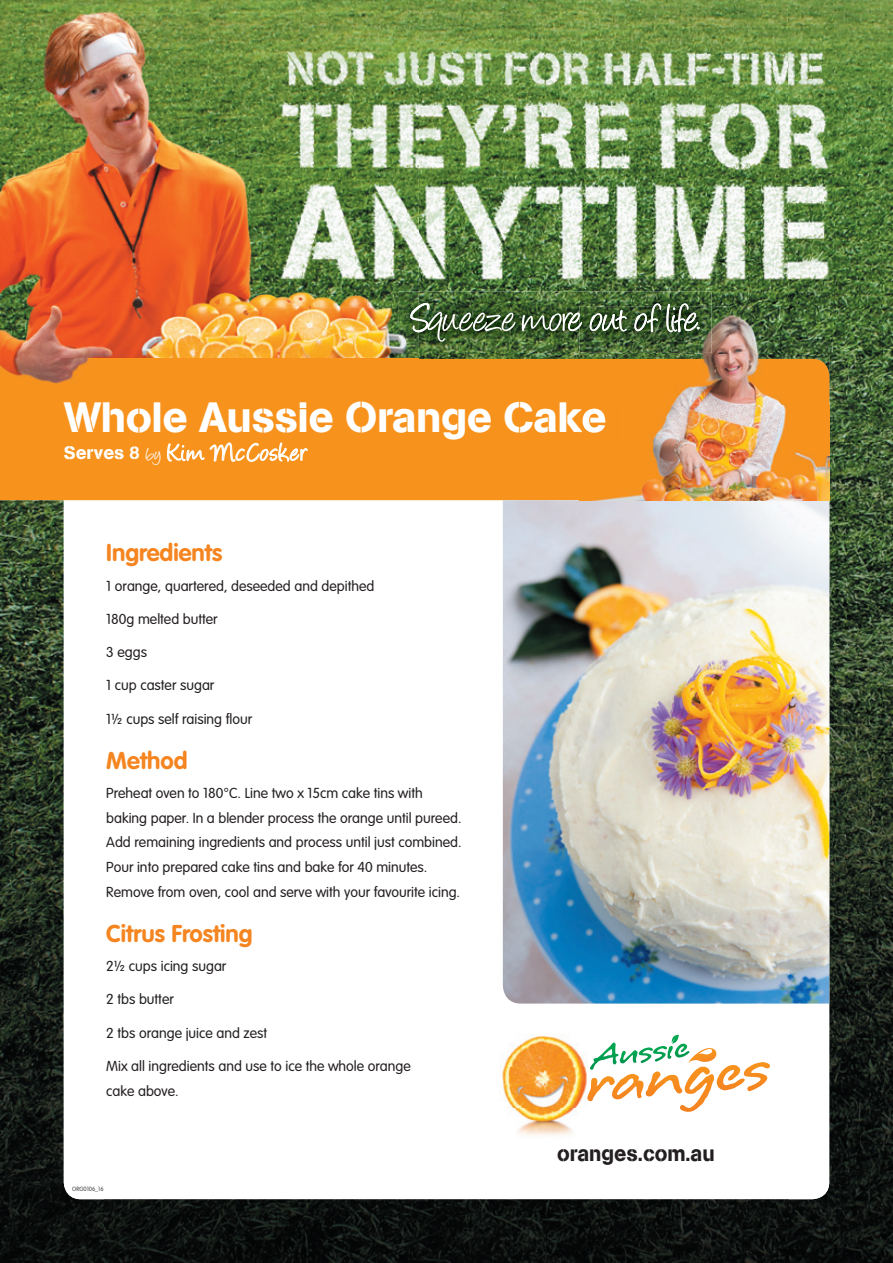
<style>
.page{position:relative;width:893px;height:1263px;background:#fff}
.page>*{position:absolute;margin:0;border:0;box-sizing:border-box;transform-origin:0 0}
.t1{font:42px "AG Book Stencil";letter-spacing:-.01em;color:#fff}
.t2{font:28.8px "Angelina";letter-spacing:.055em;color:#fff}
.t3{font:700 24px "VAG Rounded";color:#f58520}
.t4{font:21.45px "AG Book Stencil";color:#231f20;scale:.95 1}
.t5{font:300 14.25px/24.8px "VAG Rounded";color:#231f20}
.t6{font:100 6px "VAG Rounded";color:#231f20}
.s1{font-family:"AG Book Stencil";font-size:18px}
.s2{font-size:20.55px}
</style>
<div class="page">
<img style="left:419px;top:0;width:369px;height:306px">
<img style="left:788px;top:0;width:105px;height:1263px">
<img style="left:419px;top:353px;width:161px;height:6px">
<img style="left:0;top:500px;width:104px;height:763px">
<img style="left:104px;top:1199px;width:685px;height:64px">
<div style="left:64px;top:383px;width:765px;height:816px;background:#fff;border-radius:17px"></div>
<img style="left:500px;top:1035px;width:87px;height:101px">
<svg style="left:587px;top:1034px;width:183px;height:78px"></svg>
<img style="left:419px;top:292px;width:292px;height:61px">
<svg style="left:419px;top:303px;width:97px;height:39px;background:#557049"></svg>
<div style="left:0;top:359px;width:580px;height:141px;background:#f7931d"></div>
<img style="left:503px;top:500px;width:326px;height:503px">
<svg style="left:167px;top:398px;width:141px;height:64px;background:#f79c30"></svg>
<img style="left:580px;top:306px;width:249px;height:49px">
<img style="left:580px;top:355px;width:149px;height:145px">
<img style="left:729px;top:355px;width:100px;height:4px">
<img style="left:580px;top:306px;width:131px;height:47px">
<svg style="left:522px;top:312px;width:60px;height:19px"></svg>
<img style="left:590px;top:313px;width:25px;height:18px">
<img style="left:615px;top:310px;width:12px;height:21px">
<svg style="left:634px;top:303px;width:66px;height:29px"></svg>
<img style="left:729px;top:359px;width:100px;height:141px">
<img style="left:580px;top:402px;width:38px;height:38px">
<img style="left:0;top:0;width:419px;height:398px">
<img style="left:410px;top:306px;width:9px;height:26px">
<h1 class="t1" style="left:64px;top:392px;width:544px">Whole Aussie Orange Cake</h1>
<h2 class="t2" style="left:64px;top:440px;width:246px"><span class="s1">Serves 8</span> <span class="s2">by</span> Kim McCosker</h2>
<h3 class="t3" style="left:106px;top:539px;width:117px">Ingredients</h3>
<p class="t5" style="left:106px;top:573px;width:270px">1 orange, quartered, deseeded and depithed</p>
<p class="t5" style="left:106px;top:606px;width:113px">180g melted butter</p>
<p class="t5" style="left:106px;top:640px;width:42px">3 eggs</p>
<p class="t5" style="left:106px;top:673px;width:110px">1 cup caster sugar</p>
<p class="t5" style="left:106px;top:706px;width:147px">1½ cups self raising flour</p>
<h3 class="t3" style="left:106px;top:746px;width:83px">Method</h3>
<p class="t5" style="left:106px;top:780px;width:357px">Preheat oven to 180°C. Line two x 15cm cake tins with baking paper. In a blender process the orange until pureed.<br>Add remaining ingredients and process until just combined.<br>Pour into prepared cake tins and bake for 40 minutes.<br>Remove from oven, cool and serve with your favourite icing.</p>
<h3 class="t3" style="left:106px;top:919px;width:148px">Citrus Frosting</h3>
<p class="t5" style="left:106px;top:954px;width:122px">2½ cups icing sugar</p>
<p class="t5" style="left:106px;top:987px;width:69px">2 tbs butter</p>
<p class="t5" style="left:106px;top:1020px;width:162px">2 tbs orange juice and zest</p>
<p class="t5" style="left:106px;top:1053px;width:306px">Mix all ingredients and use to ice the whole orange cake above.</p>
<p class="t6" style="left:72px;top:1185px;width:33px">ORG0106_16</p>
<h3 class="t4" style="left:557px;top:1140px;width:167px">oranges.com.au</h3>
</div>
